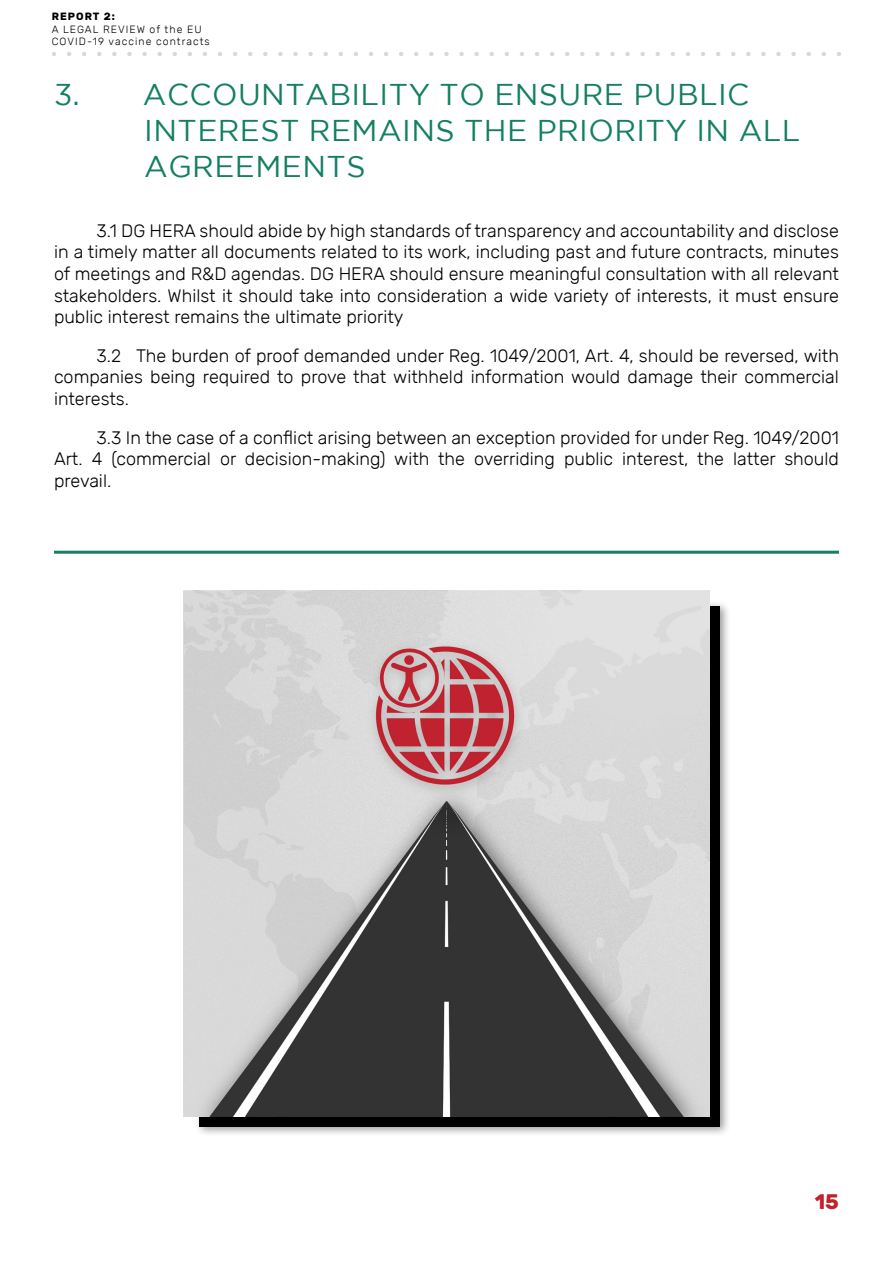
<style>
.page{position:relative;width:893px;height:1263px;background:#fff}
.page>*{position:absolute;margin:0;border:0;box-sizing:border-box;transform-origin:0 0}
.t1{font:30px/36px "Gotham";letter-spacing:.015em;color:#147f62}
.t2{font:700 21px "Rubik";color:#c1222f}
.t3{font:300 18px/21.6px "Rubik";color:#000;text-align:justify}
.t4{font:300 10.5px/12.6px "Rubik";letter-spacing:.1em;color:#000}
.t5{font:700 10.5px "Rubik";letter-spacing:.1em;color:#000}
</style>
<div class="page">
<svg style="left:69px;top:52px;width:757px;height:4px"></svg>
<hr style="left:54px;top:551px;width:785px;height:3px;background:#147f62">
<div style="left:194px;top:601px;width:536px;height:536px;background:#000;opacity:.4"></div>
<div style="left:199px;top:606px;width:520px;height:520px;background:#000"></div>
<img style="left:183px;top:590px;width:527px;height:526px">
<p class="t5" style="left:52px;top:10px;width:65px">REPORT 2:</p>
<p class="t4" style="left:52px;top:23px;width:159px">A LEGAL REVIEW of the EU<br>COVID-19 vaccine contracts</p>
<h1 class="t1" style="left:144px;top:76px;width:658px;text-indent:-90px">3. ACCOUNTABILITY TO ENSURE PUBLIC<br>INTEREST REMAINS THE PRIORITY IN ALL<br>AGREEMENTS</h1>
<p class="t3" style="left:54px;top:220px;width:786px;text-indent:43px">3.1 DG HERA should abide by high standards of transparency and accountability and disclose in a timely matter all documents related to its work, including past and future contracts, minutes of meetings and R&amp;D agendas. DG HERA should ensure meaningful consultation with all relevant stakeholders. Whilst it should take into consideration a wide variety of interests, it must ensure public interest remains the ultimate priority</p>
<p class="t3" style="left:54px;top:345px;width:786px;text-indent:43px">3.2 The burden of proof demanded under Reg. 1049/2001, Art. 4, should be reversed, with companies being required to prove that withheld information would damage their commercial interests.</p>
<p class="t3" style="left:54px;top:427px;width:786px;text-indent:43px">3.3 In the case of a conflict arising between an exception provided for under Reg. 1049/2001<br>Art. 4 (commercial or decision-making) with the overriding public interest, the latter should prevail.</p>
<p class="t2" style="left:815px;top:1189px;width:26px">15</p>
</div>
